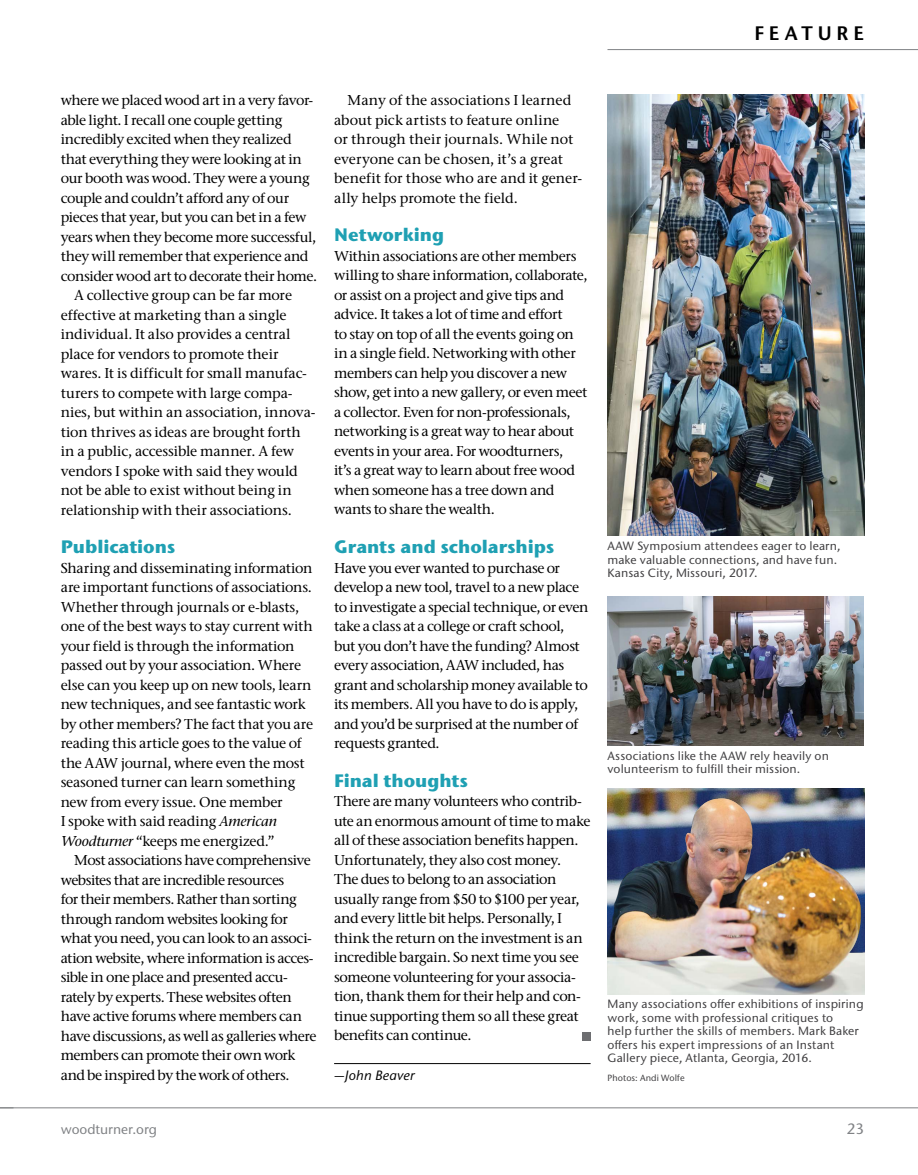
<style>
.page{position:relative;width:918px;height:1175px;background:#fff}
.page>*{position:absolute;margin:0;border:0;box-sizing:border-box;transform-origin:0 0}
.t1{font:600 19.5px "Stone Sans ITC Pro";letter-spacing:.255em;color:#000}
.t2{font:700 18px "Stone Sans ITC Pro";letter-spacing:-.005em;color:#1fa0b3}
.t3{font:500 15px "Stone Sans ITC Pro";color:#808285}
.t4{font:500 14.25px/19.5px "Stone Serif ITC Pro";letter-spacing:-.02em;color:#000}
.t5{font:500 14.25px/19.5px "Stone Serif ITC Pro";letter-spacing:.005em;color:#000}
.t6{font:500 13.5px "Stone Sans ITC Pro";color:#808285}
.t7{font:italic 500 13.5px "Stone Sans ITC Pro";letter-spacing:.01em;color:#000}
.t8{font:500 12px/13.5px "Stone Sans ITC Pro";letter-spacing:.015em;color:#414042}
.t9{font:500 9px "Stone Sans ITC Pro";letter-spacing:.01em;color:#414042}
.s1{font-style:italic}
</style>
<div class="page">
<hr style="left:0;top:1107px;width:918px;height:1px;background:#808285">
<hr style="left:608px;top:49px;width:310px;height:1px;background:#808285">
<svg style="left:0;top:1107px;width:14px;height:1px"></svg>
<img style="left:608px;top:788px;width:256px;height:7px">
<hr style="left:334px;top:1063px;width:257px;height:1px;background:#000">
<div style="left:583px;top:1032px;width:8px;height:8px;background:#6d6e71"></div>
<img style="left:608px;top:795px;width:256px;height:199px">
<img style="left:608px;top:596px;width:256px;height:149px">
<img style="left:608px;top:94px;width:256px;height:441px">
<h1 class="t1" style="left:754px;top:21px;width:111px">FEATURE</h1>
<p class="t4" style="left:61px;top:90px;width:254px">where we placed wood art in a very favor-</p>
<p class="t4" style="left:61px;top:110px;width:223px">able light. I recall one couple getting</p>
<p class="t4" style="left:61px;top:129px;width:232px">incredibly excited when they realized</p>
<p class="t4" style="left:61px;top:149px;width:243px">that everything they were looking at in</p>
<p class="t4" style="left:61px;top:168px;width:250px">our booth was wood. They were a young</p>
<p class="t4" style="left:61px;top:188px;width:230px">couple and couldn’t afford any of our</p>
<p class="t4" style="left:61px;top:207px;width:247px">pieces that year, but you can bet in a few</p>
<p class="t4" style="left:61px;top:227px;width:257px">years when they become more successful,</p>
<p class="t4" style="left:61px;top:246px;width:249px">they will remember that experience and</p>
<p class="t4" style="left:61px;top:266px;width:258px">consider wood art to decorate their home.</p>
<p class="t4" style="left:74px;top:285px;width:219px">A collective group can be far more</p>
<p class="t4" style="left:61px;top:305px;width:227px">effective at marketing than a single</p>
<p class="t4" style="left:61px;top:324px;width:231px">individual. It also provides a central</p>
<p class="t4" style="left:61px;top:344px;width:219px">place for vendors to promote their</p>
<p class="t4" style="left:61px;top:363px;width:248px">wares. It is difficult for small manufac-</p>
<p class="t4" style="left:61px;top:383px;width:233px">turers to compete with large compa-</p>
<p class="t4" style="left:61px;top:402px;width:256px">nies, but within an association, innova-</p>
<p class="t4" style="left:61px;top:422px;width:242px">tion thrives as ideas are brought forth</p>
<p class="t4" style="left:61px;top:441px;width:235px">in a public, accessible manner. A few</p>
<p class="t4" style="left:61px;top:461px;width:239px">vendors I spoke with said they would</p>
<p class="t4" style="left:61px;top:480px;width:233px">not be able to exist without being in</p>
<p class="t4" style="left:61px;top:500px;width:233px">relationship with their associations.</p>
<p class="t2" style="left:61px;top:535px;width:116px">Publications</p>
<p class="t4" style="left:61px;top:558px;width:254px">Sharing and disseminating information are important functions of associations.<br>Whether through journals or e-blasts, one of the best ways to stay current with your field is through the information passed out by your association. Where else can you keep up on new tools, learn new techniques, and see fantastic work by other members? The fact that you are reading this article goes to the value of the AAW journal, where even the most seasoned turner can learn something new from every issue. One member<br>I spoke with said reading <span class="s1">American Woodturner</span> “keeps me energized.”</p>
<p class="t4" style="left:61px;top:850px;width:257px;text-indent:13px">Most associations have comprehensive websites that are incredible resources<br>for their members. Rather than sorting through random websites looking for what you need, you can look to an associ&shy;ation website, where information is acces&shy;sible in one place and presented accu&shy;rately by experts. These websites often have active forums where members can have discussions, as well as galleries where members can promote their own work and be inspired by the work of others.</p>
<p class="t5" style="left:334px;top:90px;width:249px;text-indent:13px">Many of the associations I learned about pick artists to feature online<br>or through their journals. While not everyone can be chosen, it’s a great benefit for those who are and it gener&shy;ally helps promote the field.</p>
<p class="t2" style="left:334px;top:223px;width:112px">Networking</p>
<p class="t4" style="left:334px;top:246px;width:255px">Within associations are other members willing to share information, collaborate, or assist on a project and give tips and advice. It takes a lot of time and effort<br>to stay on top of all the events going on in a single field. Networking with other members can help you discover a new show, get into a new gallery, or even meet a collector. Even for non-professionals, networking is a great way to hear about events in your area. For woodturners,<br>it’s a great way to learn about free wood when someone has a tree down and wants to share the wealth.</p>
<p class="t2" style="left:334px;top:535px;width:222px">Grants and scholarships</p>
<p class="t4" style="left:334px;top:558px;width:256px">Have you ever wanted to purchase or develop a new tool, travel to a new place to investigate a special technique, or even take a class at a college or craft school, but you don’t have the funding? Almost every association, AAW included, has grant and scholarship money available to its members. All you have to do is apply, and you’d be surprised at the number of requests granted.</p>
<p class="t2" style="left:334px;top:768px;width:135px">Final thoughts</p>
<p class="t4" style="left:334px;top:791px;width:258px">There are many volunteers who contrib&shy;ute an enormous amount of time to make all of these association benefits happen.<br>Unfortunately, they also cost money.<br>The dues to belong to an association usually range from $50 to $100 per year, and every little bit helps. Personally, I think the return on the investment is an incredible bargain. So next time you see someone volunteering for your associa&shy;tion, thank them for their help and con&shy;tinue supporting them so all these great benefits can continue.</p>
<p class="t7" style="left:334px;top:1067px;width:82px">—John Beaver</p>
<p class="t8" style="left:608px;top:539px;width:235px">AAW Symposium attendees eager to learn, make valuable connections, and have fun.<br>Kansas City, Missouri, 2017.</p>
<p class="t8" style="left:608px;top:748px;width:223px">Associations like the AAW rely heavily on volunteerism to fulfill their mission.</p>
<p class="t8" style="left:608px;top:997px;width:257px">Many associations offer exhibitions of inspiring work, some with professional critiques to<br>help further the skills of members. Mark Baker offers his expert impressions of an Instant Gallery piece, Atlanta, Georgia, 2016.</p>
<p class="t9" style="left:608px;top:1072px;width:79px">Photos: Andi Wolfe</p>
<p class="t6" style="left:61px;top:1120px;width:98px">woodturner.org</p>
<p class="t3" style="left:847px;top:1119px;width:19px">23</p>
</div>
